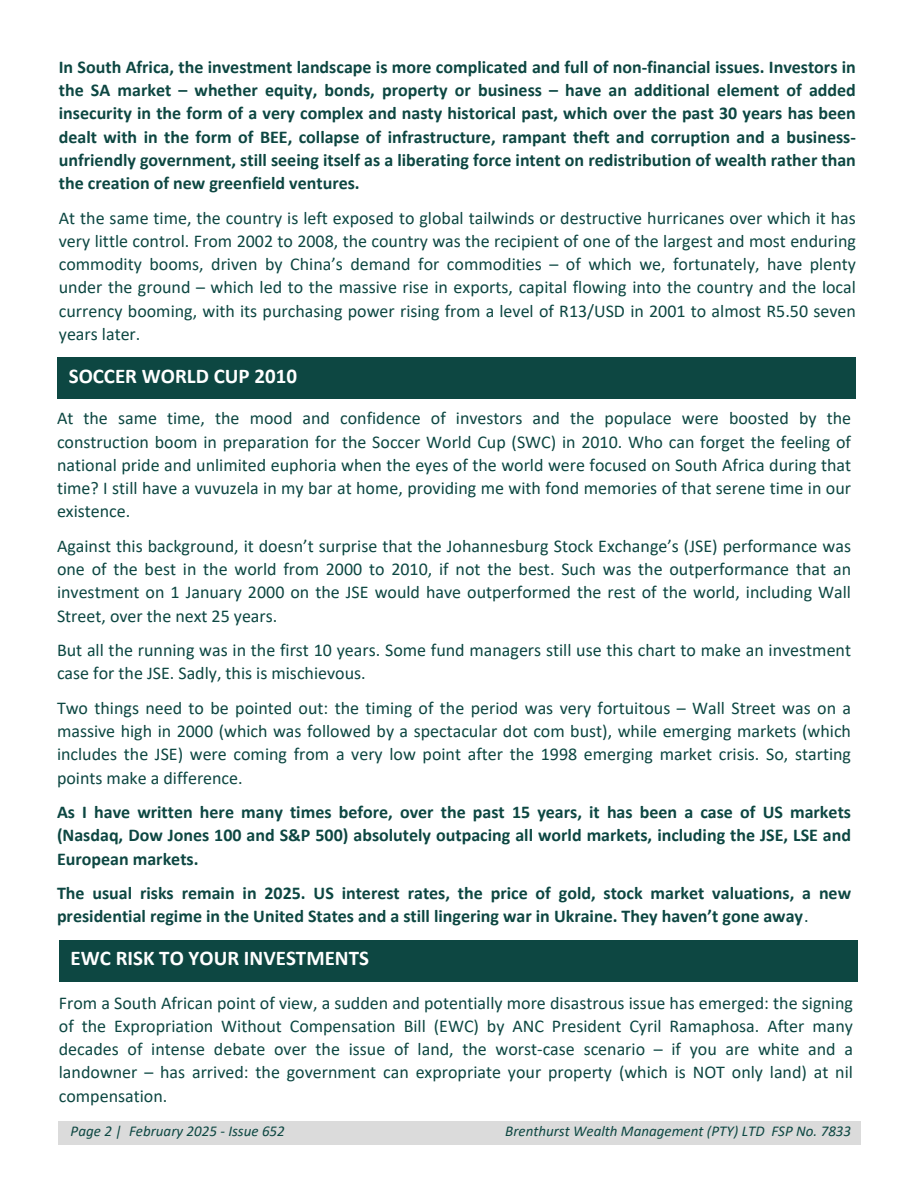
<style>
.page{position:relative;width:918px;height:1188px;background:#fff}
.page>*{position:absolute;margin:0;border:0;box-sizing:border-box;transform-origin:0 0}
.t1{font:700 21px "Calibri";color:#fff}
.t2{font:18px/23.2px "Calibri";color:#0d4742;text-align:justify}
.t3{font:700 18px/23.2px "Calibri";color:#0d4742;text-align:justify}
.t4{font:italic 15px "Calibri";color:#0d4742}
.s1{font-weight:400}
</style>
<div class="page">
<div style="left:57px;top:358px;width:799px;height:41px;background:#0d4742"></div>
<div style="left:59px;top:1121px;width:802px;height:23px;background:#dbdbdb"></div>
<div style="left:59px;top:940px;width:799px;height:41px;background:#0d4742"></div>
<h1 class="t3" style="left:59px;top:57px;width:799px">In South Africa, the investment landscape is more complicated and full of non-financial issues. Investors in the SA market – whether equity, bonds, property or business – have an additional element of added insecurity in the form of a very complex and nasty historical past, which over the past 30 years has been dealt with in the form of BEE, collapse of infrastructure, rampant theft and corruption and a business&shy;unfriendly government, still seeing itself as a liberating force intent on redistribution of wealth rather than the creation of new greenfield ventures.</h1>
<h3 class="t2" style="left:59px;top:208px;width:799px">At the same time, the country is left exposed to global tailwinds or destructive hurricanes over which it has very little control. From 2002 to 2008, the country was the recipient of one of the largest and most enduring commodity booms, driven by China’s demand for commodities – of which we, fortunately, have plenty under the ground – which led to the massive rise in exports, capital flowing into the country and the local currency booming, with its purchasing power rising from a level of R13/USD in 2001 to almost R5.50 seven years later.</h3>
<h3 class="t1" style="left:69px;top:367px;width:230px">SOCCER WORLD CUP 2010</h3>
<h2 class="t2" style="left:57px;top:408px;width:796px">At the same time, the mood and confidence of investors and the populace were boosted by the construction boom in preparation for the Soccer World Cup (SWC) in 2010. Who can forget the feeling of national pride and unlimited euphoria when the eyes of the world were focused on South Africa during that time? I still have a vuvuzela in my bar at home, providing me with fond memories of that serene time in our existence.</h2>
<h3 class="t2" style="left:57px;top:536px;width:796px">Against this background, it doesn’t surprise that the Johannesburg Stock Exchange’s (JSE) performance was one of the best in the world from 2000 to 2010, if not the best. Such was the outperformance that an investment on 1 January 2000 on the JSE would have outperformed the rest of the world, including Wall Street, over the next 25 years.</h3>
<h1 class="t2" style="left:57px;top:640px;width:796px">But all the running was in the first 10 years. Some fund managers still use this chart to make an investment case for the JSE. Sadly, this is mischievous.</h1>
<h3 class="t2" style="left:57px;top:698px;width:796px">Two things need to be pointed out: the timing of the period was very fortuitous – Wall Street was on a massive high in 2000 (which was followed by a spectacular dot com bust), while emerging markets (which includes the JSE) were coming from a very low point after the 1998 emerging market crisis. So, starting points make a difference.</h3>
<h3 class="t3" style="left:57px;top:802px;width:796px">As I have written here many times before, over the past 15 years, it has been a case of US markets (Nasdaq, Dow Jones 100 and S&amp;P 500) absolutely outpacing all world markets, including the JSE, LSE and European markets.</h3>
<h3 class="t3" style="left:57px;top:883px;width:796px">The usual risks remain in 2025. US interest rates, the price of gold, stock market valuations, a new presidential regime in the United States and a still lingering war in Ukraine. They haven’t gone away<span class="s1">.</span></h3>
<p class="t1" style="left:71px;top:949px;width:300px">EWC RISK TO YOUR INVESTMENTS</p>
<p class="t2" style="left:59px;top:993px;width:796px">From a South African point of view, a sudden and potentially more disastrous issue has emerged: the signing of the Expropriation Without Compensation Bill (EWC) by ANC President Cyril Ramaphosa. After many decades of intense debate over the issue of land, the worst-case scenario – if you are white and a landowner – has arrived: the government can expropriate your property (which is NOT only land) at nil compensation.</p>
<h2 class="t4" style="left:71px;top:1124px;width:216px">Page 2 | February 2025 - Issue 652</h2>
<h3 class="t4" style="left:505px;top:1124px;width:347px">Brenthurst Wealth Management (PTY) LTD FSP No. 7833</h3>
</div>
